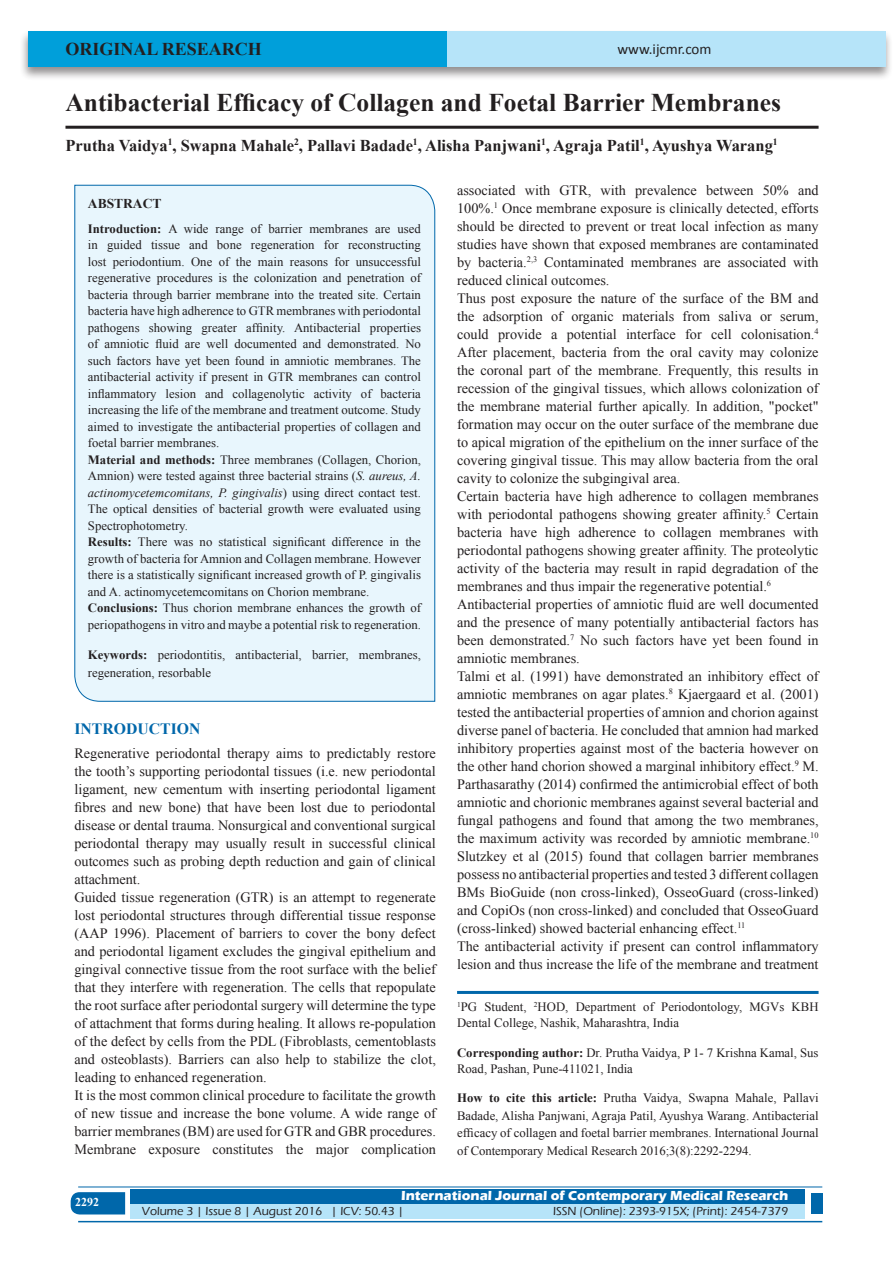
<style>
.page{position:relative;width:893px;height:1263px;background:#fff}
.page>*{position:absolute;margin:0;border:0;box-sizing:border-box;transform-origin:0 0}
.A_Title_New{font:700 25.5px "Times New Roman";color:#231f20}
.AT_new{font:700 18px "Times New Roman";color:#231f20}
.AU-New{font:700 16.5px "Times New Roman";color:#231f20}
.t1{font:700 15.75px "Times New Roman";color:#0067aa}
.t2{font:15px "Calibri";color:#231f20}
.TX_New{font:14.25px/18px "Times New Roman";color:#231f20;text-align:justify}
.t3{font:700 13.5px "Eras ITC";color:#fff}
.t4{font:700 13.5px "Times New Roman";color:#231f20}
.HTC_new{font:12.75px/16.5px "Times New Roman";color:#231f20}
.Affi_New{font:12.75px/16.5px "Times New Roman";color:#231f20}
.Corresponding{font:12.75px/16.5px "Times New Roman";color:#231f20}
.t5{font:500 12px "Eras ITC";color:#231f20}
.t6{font:700 12px "Times New Roman";color:#fff}
.s1{font-weight:700}
.s2{font-style:italic}
</style>
<div class="page">
<div style="left:19px;top:29px;width:874px;height:52px;background:#231f20;opacity:.5"></div>
<div style="left:28px;top:31px;width:857px;height:35px;background:#b6e4f9"></div>
<div style="left:28px;top:31px;width:418px;height:35px;background:#009fda"></div>
<svg style="left:71px;top:1192px;width:54px;height:22px"></svg>
<div style="left:130px;top:1189px;width:674px;height:15px;background:#0067aa"></div>
<div style="left:130px;top:1204px;width:674px;height:15px;background:#b6e4f9"></div>
<hr style="left:78px;top:1186px;width:744px;height:1px;background:#0067aa">
<hr style="left:78px;top:1221px;width:744px;height:1px;background:#0067aa">
<div style="left:811px;top:1193px;width:11px;height:21px;background:#0067aa"></div>
<hr style="left:65px;top:126px;width:754px;height:3px;background:#231f20">
<div style="left:74px;top:184px;width:361px;height:518px;background:#e8f6fd"></div>
<hr style="left:457px;top:991px;width:362px;height:3px;background:#0067aa">
<p class="AT_new" style="left:65px;top:36px;width:198px">ORIGINAL RESEARCH</p>
<p class="t2" style="left:617px;top:40px;width:96px">www.ijcmr.com</p>
<p class="A_Title_New" style="left:65px;top:85px;width:717px">Antibacterial Efficacy of Collagen and Foetal Barrier Membranes</p>
<p class="AU-New" style="left:65px;top:134px;width:714px">Prutha Vaidya<sup>1</sup>, Swapna Mahale<sup>2</sup>, Pallavi Badade<sup>1</sup>, Alisha Panjwani<sup>1</sup>, Agraja Patil<sup>1</sup>, Ayushya Warang<sup>1</sup></p>
<p class="t4" style="left:88px;top:194px;width:75px">ABSTRACT</p>
<p class="HTC_new" style="left:88px;top:220px;width:335px"><span class="s1">Introduction:</span> A wide range of barrier membranes are used in guided tissue and bone regeneration for reconstructing lost periodontium. One of the main reasons for unsuccessful regenerative procedures is the colonization and penetration of bacteria through barrier membrane into the treated site. Certain bacteria have high adherence to GTR membranes with periodontal pathogens showing greater affinity. Antibacterial properties of amniotic fluid are well documented and demonstrated. No such factors have yet been found in amniotic membranes. The antibacterial activity if present in GTR membranes can control inflammatory lesion and collagenolytic activity of bacteria increasing the life of the membrane and treatment outcome. Study aimed to investigate the antibacterial properties of collagen and foetal barrier membranes.<br><span class="s1">Material and methods:</span> Three membranes (Collagen, Chorion, Amnion) were tested against three bacterial strains (<span class="s2">S. aureus, A. actinomycetemcomitans, P. gingivalis</span>) using direct contact test.<br>The optical densities of bacterial growth were evaluated using Spectrophotometry.<br><span class="s1">Results:</span> There was no statistical significant difference in the growth of bacteria for Amnion and Collagen membrane. However there is a statistically significant increased growth of P. gingivalis and A. actinomycetemcomitans on Chorion membrane.<br><span class="s1">Conclusions:</span> Thus chorion membrane enhances the growth of periopathogens in vitro and maybe a potential risk to regeneration.</p>
<p class="HTC_new" style="left:88px;top:646px;width:335px;line-height:18px"><span class="s1">Keywords:</span> periodontitis, antibacterial, barrier, membranes, regeneration, resorbable</p>
<h1 class="t1" style="left:74px;top:718px;width:127px">INTRODUCTION</h1>
<p class="TX_New" style="left:74px;top:744px;width:363px">Regenerative periodontal therapy aims to predictably restore the tooth’s supporting periodontal tissues (i.e. new periodontal ligament, new cementum with inserting periodontal ligament fibres and new bone) that have been lost due to periodontal disease or dental trauma. Nonsurgical and conventional surgical periodontal therapy may usually result in successful clinical outcomes such as probing depth reduction and gain of clinical attachment.</p>
<p class="TX_New" style="left:74px;top:888px;width:363px">Guided tissue regeneration (GTR) is an attempt to regenerate lost periodontal structures through differential tissue response (AAP 1996). Placement of barriers to cover the bony defect and periodontal ligament excludes the gingival epithelium and gingival connective tissue from the root surface with the belief that they interfere with regeneration. The cells that repopulate the root surface after periodontal surgery will determine the type of attachment that forms during healing. It allows re-population of the defect by cells from the PDL (Fibroblasts, cementoblasts and osteoblasts). Barriers can also help to stabilize the clot, leading to enhanced regeneration.</p>
<p class="TX_New" style="left:74px;top:1086px;width:363px">It is the most common clinical procedure to facilitate the growth of new tissue and increase the bone volume. A wide range of barrier membranes (BM) are used for GTR and GBR procedures.<br>Membrane exposure constitutes the major complication</p>
<p class="TX_New" style="left:457px;top:181px;width:363px">associated with GTR, with prevalence between 50% and 100%.<sup>1</sup> Once membrane exposure is clinically detected, efforts should be directed to prevent or treat local infection as many studies have shown that exposed membranes are contaminated by bacteria.<sup>2,3</sup> Contaminated membranes are associated with reduced clinical outcomes.</p>
<p class="TX_New" style="left:457px;top:289px;width:363px">Thus post exposure the nature of the surface of the BM and the adsorption of organic materials from saliva or serum, could provide a potential interface for cell colonisation.<sup>4<br></sup>After placement, bacteria from the oral cavity may colonize the coronal part of the membrane. Frequently, this results in recession of the gingival tissues, which allows colonization of the membrane material further apically. In addition, "pocket" formation may occur on the outer surface of the membrane due to apical migration of the epithelium on the inner surface of the covering gingival tissue. This may allow bacteria from the oral cavity to colonize the subgingival area.</p>
<p class="TX_New" style="left:457px;top:487px;width:363px">Certain bacteria have high adherence to collagen membranes with periodontal pathogens showing greater affinity.<sup>5</sup> Certain bacteria have high adherence to collagen membranes with periodontal pathogens showing greater affinity. The proteolytic activity of the bacteria may result in rapid degradation of the membranes and thus impair the regenerative potential.<sup>6</sup></p>
<p class="TX_New" style="left:457px;top:595px;width:363px">Antibacterial properties of amniotic fluid are well documented and the presence of many potentially antibacterial factors has been demonstrated.<sup>7</sup> No such factors have yet been found in amniotic membranes.</p>
<p class="TX_New" style="left:457px;top:667px;width:363px">Talmi et al. (1991) have demonstrated an inhibitory effect of amniotic membranes on agar plates.<sup>8</sup> Kjaergaard et al. (2001) tested the antibacterial properties of amnion and chorion against diverse panel of bacteria. He concluded that amnion had marked inhibitory properties against most of the bacteria however on the other hand chorion showed a marginal inhibitory effect.<sup>9</sup> M.<br>Parthasarathy (2014) confirmed the antimicrobial effect of both amniotic and chorionic membranes against several bacterial and fungal pathogens and found that among the two membranes, the maximum activity was recorded by amniotic membrane.<sup>10<br></sup>Slutzkey et al (2015) found that collagen barrier membranes possess no antibacterial properties and tested 3 different collagen BMs BioGuide (non cross-linked), OsseoGuard (cross-linked) and CopiOs (non cross-linked) and concluded that OsseoGuard (cross-linked) showed bacterial enhancing effect.<sup>11</sup></p>
<p class="TX_New" style="left:457px;top:937px;width:363px">The antibacterial activity if present can control inflammatory lesion and thus increase the life of the membrane and treatment</p>
<p class="Affi_New" style="left:457px;top:998px;width:363px"><sup>1</sup>PG Student, <sup>2</sup>HOD, Department of Periodontology, MGVs KBH<br>Dental College, Nashik, Maharashtra, India</p>
<p class="Corresponding" style="left:457px;top:1044px;width:363px"><span class="s1">Corresponding author:</span> Dr. Prutha Vaidya, P 1- 7 Krishna Kamal, Sus<br>Road, Pashan, Pune-411021, India</p>
<p class="HTC_new" style="left:457px;top:1089px;width:363px;line-height:18px"><span class="s1">How to cite this article:</span> Prutha Vaidya, Swapna Mahale, Pallavi<br>Badade, Alisha Panjwani, Agraja Patil, Ayushya Warang. Antibacterial</p>
<p class="HTC_new" style="left:457px;top:1123px;width:363px;line-height:18px">efficacy of collagen and foetal barrier membranes. International Journal of Contemporary Medical Research 2016;3(8):2292-2294.</p>
<h4 class="t6" style="left:75px;top:1194px;width:26px">2292</h4>
<p class="t3" style="left:401px;top:1188px;width:389px">International Journal of Contemporary Medical Research</p>
<p class="t5" style="left:142px;top:1204px;width:263px">Volume 3 | Issue 8 | August 2016 | ICV: 50.43 |</p>
<p class="t5" style="left:553px;top:1204px;width:237px">ISSN (Online): 2393-915X; (Print): 2454-7379</p>
</div>
